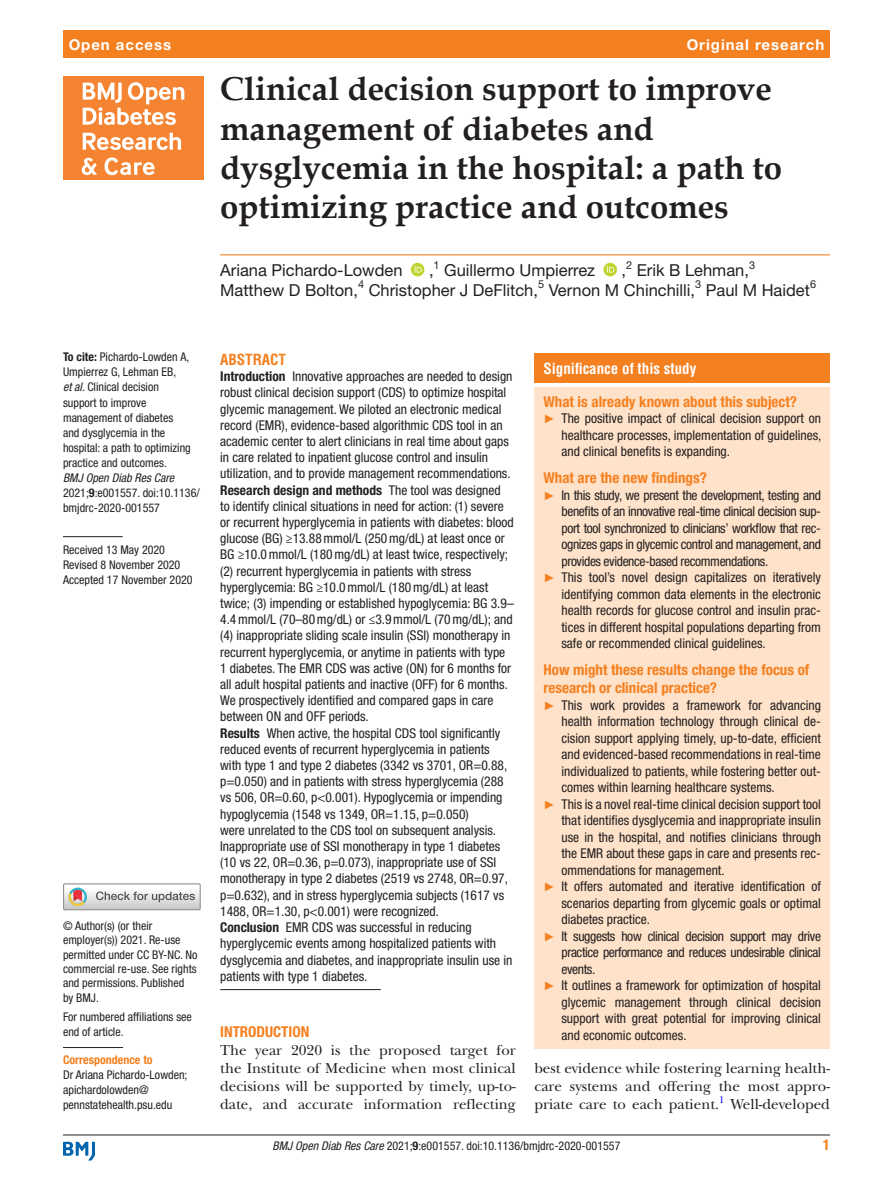
<style>
.page{position:relative;width:893px;height:1191px;background:#fff}
.page>*{position:absolute;margin:0;border:0;box-sizing:border-box;transform-origin:0 0}
.t1{font:700 33px/39px "Book Antiqua";color:#231f20}
.t2{font:16.5px/19.5px "Helvetica Neue LT Std";color:#231f20}
.t3{font:15px/18px "New Baskerville";color:#231f20;text-align:justify}
.t4{font:700 condensed 15px/18px "Helvetica Neue LT Std";color:#f58020}
.t5{font:700 15px "Helvetica Neue LT Std";letter-spacing:.065em;color:#fff}
.t6{font:700 condensed 15px "Helvetica";color:#fff}
.t7{font:700 condensed 15px "Helvetica";color:#f58020}
.t8{font:condensed 13.5px/16.2px "Helvetica Neue LT Std";color:#231f20}
.t9{font:condensed 13.5px "Helvetica Neue LT Std";letter-spacing:-.025em;color:#231f20}
.t10{font:condensed 12px/15px "Helvetica Neue LT Std";color:#231f20}
.t11{font:700 condensed 12px "Helvetica Neue LT Std";color:#f58020}
.t12{font:9.9px "New Baskerville";color:#00f}
.s1{font-weight:700}
.s2{font-style:italic}
.s3{font-family:"Arial";font-stretch:normal;font-size:12px;color:#f58020}
</style>
<div class="page">
<hr style="left:63px;top:1134px;width:767px;height:1px;background:#231f20">
<svg style="left:63px;top:1141px;width:32px;height:19px"></svg>
<div style="left:63px;top:31px;width:767px;height:27px;background:#f58020"></div>
<hr style="left:220px;top:254px;width:610px;height:1px;background:#f58020">
<svg style="left:411px;top:263px;width:13px;height:13px"></svg>
<svg style="left:603px;top:263px;width:14px;height:13px"></svg>
<hr style="left:63px;top:1047px;width:60px;height:1px;background:#231f20">
<hr style="left:63px;top:536px;width:60px;height:1px;background:#231f20">
<div style="left:63px;top:883px;width:138px;height:27px;border:1px solid #969090"></div>
<svg style="left:64px;top:884px;width:136px;height:25px"></svg>
<div style="left:63px;top:76px;width:140px;height:104px;background:#f58432"></div>
<svg style="left:83px;top:82px;width:101px;height:43px"></svg>
<svg style="left:83px;top:133px;width:98px;height:17px"></svg>
<svg style="left:82px;top:158px;width:15px;height:17px"></svg>
<svg style="left:105px;top:157px;width:50px;height:18px"></svg>
<hr style="left:220px;top:989px;width:161px;height:1px;background:#231f20">
<div style="left:534px;top:353px;width:296px;height:30px;background:#f58020"></div>
<div style="left:534px;top:387px;width:296px;height:662px;background:#fee2c9"></div>
<p class="t5" style="left:69px;top:35px;width:104px">Open access</p>
<p class="t5" style="left:687px;top:35px;width:139px">Original research</p>
<h1 class="t1" style="left:220px;top:70px;width:563px">Clinical decision support to improve management of diabetes and dysglycemia in the hospital: a path to optimizing practice and outcomes</h1>
<p class="t2" style="left:220px;top:260px;width:184px">Ariana Pichardo-Lowden</p>
<p class="t2" style="left:429px;top:260px;width:168px">,<sup>1</sup> Guillermo Umpierrez</p>
<p class="t2" style="left:220px;top:260px;width:597px;text-indent:401px">,<sup>2</sup> Erik B Lehman,<sup>3<br></sup>Matthew D Bolton,<sup>4</sup> Christopher J DeFlitch,<sup>5</sup> Vernon M Chinchilli,<sup>3</sup> Paul M Haidet<sup>6</sup></p>
<p class="t10" style="left:63px;top:350px;width:129px"><span class="s1">To cite:</span> Pichardo-Lowden A,<br>Umpierrez G, Lehman EB,<br><span class="s2">et al</span>. Clinical decision support to improve management of diabetes and dysglycemia in the hospital: a path to optimizing practice and outcomes.</p>
<p class="t10" style="left:63px;top:470px;width:138px"><span class="s2">BMJ Open Diab Res Care<br></span>2021;<span class="s1">9</span>:e001557. doi:10.1136/ bmjdrc-2020-001557</p>
<p class="t10" style="left:63px;top:542px;width:131px">Received 13 May 2020<br>Revised 8 November 2020<br>Accepted 17 November 2020</p>
<p class="t10" style="left:63px;top:918px;width:136px;line-height:14.4px">© Author(s) (or their employer(s)) 2021. Re-use permitted under CC BY-NC. No commercial re-use. See rights and permissions. Published by BMJ.</p>
<p class="t10" style="left:63px;top:1009px;width:130px">For numbered affiliations see end of article.</p>
<p class="t11" style="left:63px;top:1052px;width:91px">Correspondence to</p>
<p class="t10" style="left:63px;top:1067px;width:126px">Dr Ariana Pichardo-Lowden; apichardolowden@ pennstatehealth.psu.edu</p>
<p class="t7" style="left:220px;top:350px;width:67px">ABSTRACT</p>
<p class="t8" style="left:220px;top:368px;width:295px"><span class="s1">Introduction</span> Innovative approaches are needed to design robust clinical decision support (CDS) to optimize hospital glycemic management. We piloted an electronic medical record (EMR), evidence-based algorithmic CDS tool in an academic center to alert clinicians in real time about gaps in care related to inpatient glucose control and insulin utilization, and to provide management recommendations.<br><span class="s1">Research design and methods</span> The tool was designed<br>to identify clinical situations in need for action: (1) severe or recurrent hyperglycemia in patients with diabetes: blood glucose (BG) ≥13.88mmol/L (250mg/dL) at least once or BG ≥10.0mmol/L (180mg/dL) at least twice, respectively; (2) recurrent hyperglycemia in patients with stress hyperglycemia: BG ≥10.0mmol/L (180mg/dL) at least twice; (3) impending or established hypoglycemia: BG 3.9– 4.4mmol/L (70–80mg/dL) or ≤3.9mmol/L (70mg/dL); and (4) inappropriate sliding scale insulin (SSI) monotherapy in recurrent hyperglycemia, or anytime in patients with type 1 diabetes. The EMR CDS was active (ON) for 6 months for all adult hospital patients and inactive (OFF) for 6 months.<br>We prospectively identified and compared gaps in care between ON and OFF periods.<br><span class="s1">Results</span> When active, the hospital CDS tool significantly reduced events of recurrent hyperglycemia in patients with type 1 and type 2 diabetes (3342 vs 3701, OR=0.88, p=0.050) and in patients with stress hyperglycemia (288 vs 506, OR=0.60, p&lt;0.001). Hypoglycemia or impending hypoglycemia (1548 vs 1349, OR=1.15, p=0.050)<br>were unrelated to the CDS tool on subsequent analysis.<br>Inappropriate use of SSI monotherapy in type 1 diabetes (10 vs 22, OR=0.36, p=0.073), inappropriate use of SSI monotherapy in type 2 diabetes (2519 vs 2748, OR=0.97, p=0.632), and in stress hyperglycemia subjects (1617 vs 1488, OR=1.30, p&lt;0.001) were recognized.<br><span class="s1">Conclusion</span> EMR CDS was successful in reducing hyperglycemic events among hospitalized patients with dysglycemia and diabetes, and inappropriate insulin use in patients with type 1 diabetes.</p>
<p class="t4" style="left:220px;top:1022px;width:91px">INTRODUCTION</p>
<p class="t3" style="left:220px;top:1041px;width:297px">The year 2020 is the proposed target for the Institute of Medicine when most clinical decisions will be supported by timely, up-to&shy;date, and accurate information reflecting</p>
<p class="t6" style="left:543px;top:359px;width:154px">Significance of this study</p>
<p class="t4" style="left:543px;top:392px;width:255px">What is already known about this subject?</p>
<p class="t8" style="left:561px;top:410px;width:261px;text-align:justify;text-indent:-18px"><span class="s3">►</span> The positive impact of clinical decision support on healthcare processes, implementation of guidelines, and clinical benefits is expanding.</p>
<p class="t4" style="left:543px;top:469px;width:165px">What are the new findings?</p>
<p class="t9" style="left:543px;top:487px;width:279px"><span class="s3">►</span> In this study, we present the development, testing and</p>
<p class="t9" style="left:561px;top:503px;width:261px">benefits of an innovative real-time clinical decision sup-</p>
<p class="t9" style="left:561px;top:520px;width:261px">port tool synchronized to clinicians’ workflow that rec-</p>
<p class="t9" style="left:561px;top:536px;width:261px">ognizes gaps in glycemic control and management, and</p>
<p class="t9" style="left:561px;top:553px;width:208px">provides evidence-based recommendations.</p>
<p class="t8" style="left:543px;top:569px;width:279px"><span class="s3">►</span> This tool’s novel design capitalizes on iteratively</p>
<p class="t8" style="left:561px;top:586px;width:261px">identifying common data elements in the electronic</p>
<p class="t8" style="left:561px;top:602px;width:261px">health records for glucose control and insulin prac-</p>
<p class="t8" style="left:561px;top:619px;width:261px">tices in different hospital populations departing from</p>
<p class="t8" style="left:561px;top:635px;width:206px">safe or recommended clinical guidelines.</p>
<p class="t4" style="left:543px;top:661px;width:267px">How might these results change the focus of research or clinical practice?</p>
<p class="t8" style="left:543px;top:697px;width:279px"><span class="s3">►</span> This work provides a framework for advancing</p>
<p class="t8" style="left:561px;top:713px;width:261px">health information technology through clinical de-</p>
<p class="t8" style="left:561px;top:730px;width:261px">cision support applying timely, up-to-date, efficient</p>
<p class="t8" style="left:561px;top:746px;width:261px">and evidenced-based recommendations in real-time</p>
<p class="t8" style="left:561px;top:763px;width:261px">individualized to patients, while fostering better out-</p>
<p class="t8" style="left:561px;top:779px;width:215px">comes within learning healthcare systems.</p>
<p class="t8" style="left:543px;top:796px;width:279px"><span class="s3">►</span> This is a novel real-time clinical decision support tool</p>
<p class="t8" style="left:561px;top:812px;width:261px">that identifies dysglycemia and inappropriate insulin</p>
<p class="t8" style="left:561px;top:829px;width:261px">use in the hospital, and notifies clinicians through</p>
<p class="t8" style="left:561px;top:845px;width:261px">the EMR about these gaps in care and presents rec-</p>
<p class="t8" style="left:561px;top:862px;width:165px">ommendations for management.</p>
<p class="t8" style="left:543px;top:878px;width:279px"><span class="s3">►</span> It offers automated and iterative identification of</p>
<p class="t8" style="left:561px;top:895px;width:261px">scenarios departing from glycemic goals or optimal</p>
<p class="t8" style="left:561px;top:911px;width:90px">diabetes practice.</p>
<p class="t9" style="left:543px;top:928px;width:279px"><span class="s3">►</span> It suggests how clinical decision support may drive</p>
<p class="t9" style="left:561px;top:944px;width:261px">practice performance and reduces undesirable clinical</p>
<p class="t8" style="left:561px;top:961px;width:35px">events.</p>
<p class="t8" style="left:543px;top:977px;width:279px"><span class="s3">►</span> It outlines a framework for optimization of hospital</p>
<p class="t8" style="left:561px;top:994px;width:261px">glycemic management through clinical decision</p>
<p class="t8" style="left:561px;top:1010px;width:261px">support with great potential for improving clinical</p>
<p class="t8" style="left:561px;top:1027px;width:127px">and economic outcomes.</p>
<p class="t3" style="left:534px;top:1059px;width:297px">best evidence while fostering learning health&shy;care systems and offering the most appro&shy;priate care to each patient.</p>
<p class="t12" style="left:719px;top:1093px;width:7px">1</p>
<p class="t3" style="left:730px;top:1095px;width:101px">Well-developed</p>
<p class="t10" style="left:273px;top:1137px;width:349px"><span class="s2">BMJ Open Diab Res Care</span> 2021;<span class="s1">9</span>:e001557. doi:10.1136/bmjdrc-2020-001557</p>
<p class="t4" style="left:823px;top:1135px;width:9px">1</p>
</div>
